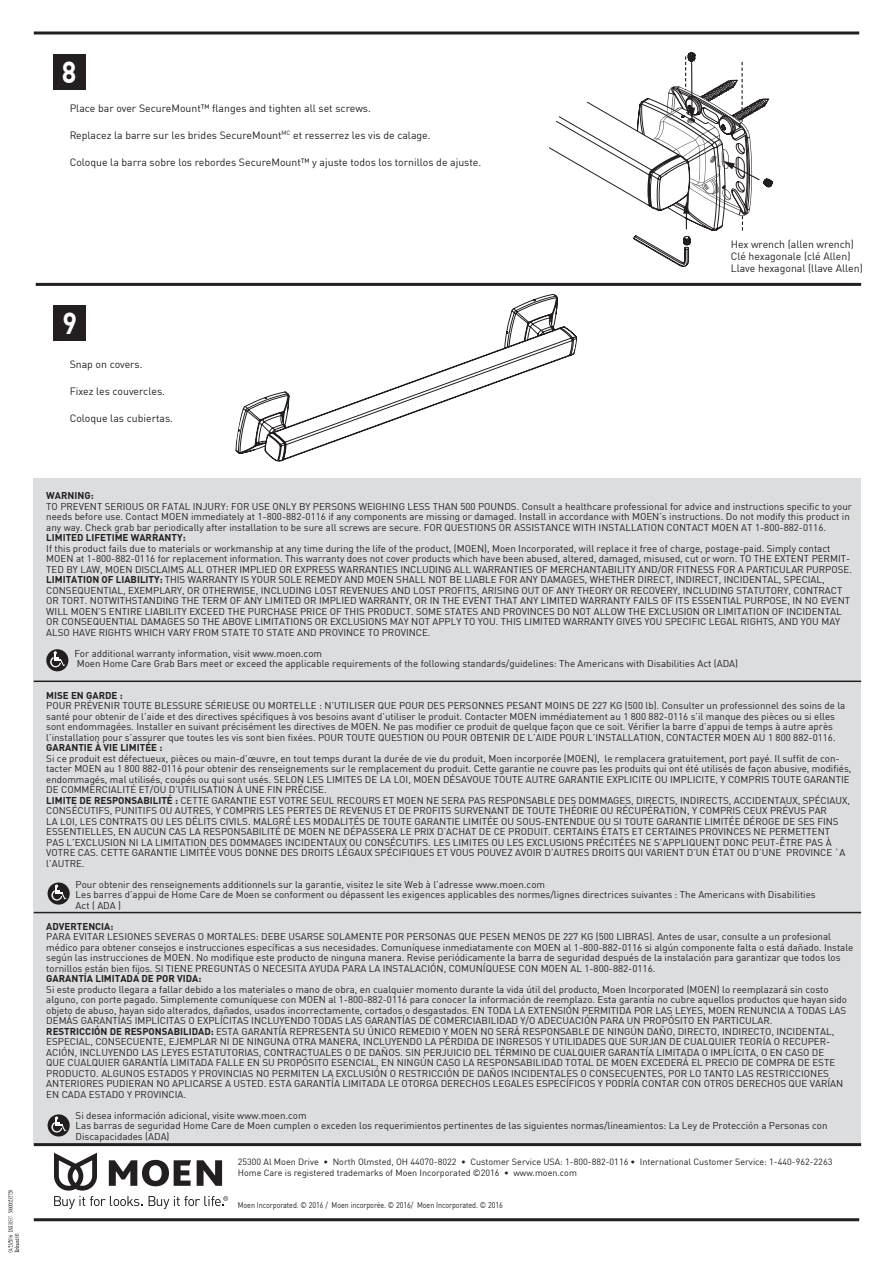
<style>
.page{position:relative;width:893px;height:1263px;background:#fff}
.page>*{position:absolute;margin:0;border:0;box-sizing:border-box;transform-origin:0 0}
.t1{font:700 29.85px "DIN Offc";color:#fff;scale:.9 1}
.t2{font:10.5px/12px "DIN Offc";color:#231f20}
.t3{font:9.75px/10.5px "DIN Offc";color:#231f20}
.t4{font:700 9.75px "DIN Offc";color:#231f20}
.t5{font:9px/10.5px "DIN Offc";color:#231f20}
.t6{font:8.25px "DIN Offc";letter-spacing:-.01em;color:#231f20;scale:.87 1}
.s1{font-weight:700}
</style>
<div class="page">
<div style="left:33px;top:478px;width:827px;height:665px;background:#dcdddf"></div>
<hr style="left:34px;top:1143px;width:827px;height:3px;background:#231f20">
<svg style="left:48px;top:1114px;width:22px;height:22px"></svg>
<svg style="left:51px;top:1116px;width:16px;height:16px"></svg>
<svg style="left:48px;top:882px;width:22px;height:23px"></svg>
<svg style="left:51px;top:884px;width:16px;height:16px"></svg>
<svg style="left:46px;top:649px;width:22px;height:22px"></svg>
<svg style="left:50px;top:651px;width:15px;height:16px"></svg>
<hr style="left:34px;top:680px;width:827px;height:2px;background:#231f20">
<hr style="left:34px;top:912px;width:827px;height:1px;background:#231f20">
<hr style="left:34px;top:32px;width:825px;height:3px;background:#231f20">
<hr style="left:34px;top:1218px;width:825px;height:3px;background:#231f20">
<div style="left:54px;top:55px;width:32px;height:35px;background:#231f20"></div>
<div style="left:54px;top:305px;width:32px;height:36px;background:#231f20"></div>
<hr style="left:36px;top:283px;width:825px;height:3px;background:#231f20">
<svg style="left:54px;top:1153px;width:43px;height:37px"></svg>
<svg style="left:109px;top:1160px;width:82px;height:26px"></svg>
<svg style="left:197px;top:1160px;width:25px;height:26px"></svg>
<svg style="left:54px;top:1196px;width:88px;height:13px"></svg>
<svg style="left:149px;top:1196px;width:79px;height:13px"></svg>
<svg style="left:236px;top:294px;width:341px;height:168px"></svg>
<svg style="left:549px;top:53px;width:223px;height:214px"></svg>
<svg style="left:8px;top:1190px;width:11px;height:62px"></svg>
<h1 class="t1" style="left:62px;top:53px;width:18px">8</h1>
<p class="t2" style="left:70px;top:102px;width:303px">Place bar over SecureMount™ flanges and tighten all set screws.</p>
<p class="t2" style="left:70px;top:129px;width:362px">Replacez la barre sur les brides SecureMount<sup>MC</sup> et resserrez les vis de calage.</p>
<p class="t2" style="left:70px;top:156px;width:413px">Coloque la barra sobre los rebordes SecureMount™ y ajuste todos los tornillos de ajuste.</p>
<h1 class="t1" style="left:62px;top:304px;width:18px">9</h1>
<p class="t2" style="left:70px;top:358px;width:74px">Snap on covers.</p>
<p class="t2" style="left:70px;top:385px;width:97px">Fixez les couvercles.</p>
<p class="t2" style="left:70px;top:412px;width:105px">Coloque las cubiertas.</p>
<p class="t2" style="left:731px;top:238px;width:134px">Hex wrench (allen wrench)<br>Clé hexagonale (clé Allen)<br>Llave hexagonal (llave Allen)</p>
<p class="t4" style="left:46px;top:489px;width:49px">WARNING:</p>
<p class="t3" style="left:46px;top:501px;width:807px">TO PREVENT SERIOUS OR FATAL INJURY: FOR USE ONLY BY PERSONS WEIGHING LESS THAN 500 POUNDS. Consult a healthcare professional for advice and instructions specific to your needs before use. Contact MOEN immediately at 1-800-882-0116 if any components are missing or damaged. Install in accordance with MOEN’s instructions. Do not modify this product in any way. Check grab bar periodically after installation to be sure all screws are secure. FOR QUESTIONS OR ASSISTANCE WITH INSTALLATION CONTACT MOEN AT 1-800-882-0116.</p>
<p class="t4" style="left:46px;top:531px;width:141px">LIMITED LIFETIME WARRANTY:</p>
<p class="t3" style="left:46px;top:543px;width:807px">If this product fails due to materials or workmanship at any time during the life of the product, (MOEN), Moen Incorporated, will replace it free of charge, postage-paid. Simply contact MOEN at 1-800-882-0116 for replacement information. This warranty does not cover products which have been abused, altered, damaged, misused, cut or worn. TO THE EXTENT PERMIT-TED BY LAW, MOEN DISCLAIMS ALL OTHER IMPLIED OR EXPRESS WARRANTIES INCLUDING ALL WARRANTIES OF MERCHANTABILITY AND/OR FITNESS FOR A PARTICULAR PURPOSE.<br><span class="s1">LIMITATION OF LIABILITY:</span> THIS WARRANTY IS YOUR SOLE REMEDY AND MOEN SHALL NOT BE LIABLE FOR ANY DAMAGES, WHETHER DIRECT, INDIRECT, INCIDENTAL, SPECIAL, CONSEQUENTIAL, EXEMPLARY, OR OTHERWISE, INCLUDING LOST REVENUES AND LOST PROFITS, ARISING OUT OF ANY THEORY OR RECOVERY, INCLUDING STATUTORY, CONTRACT OR TORT. NOTWITHSTANDING THE TERM OF ANY LIMITED OR IMPLIED WARRANTY, OR IN THE EVENT THAT ANY LIMITED WARRANTY FAILS OF ITS ESSENTIAL PURPOSE, IN NO EVENT WILL MOEN’S ENTIRE LIABILITY EXCEED THE PURCHASE PRICE OF THIS PRODUCT. SOME STATES AND PROVINCES DO NOT ALLOW THE EXCLUSION OR LIMITATION OF INCIDENTAL OR CONSEQUENTIAL DAMAGES SO THE ABOVE LIMITATIONS OR EXCLUSIONS MAY NOT APPLY TO YOU. THIS LIMITED WARRANTY GIVES YOU SPECIFIC LEGAL RIGHTS, AND YOU MAY ALSO HAVE RIGHTS WHICH VARY FROM STATE TO STATE AND PROVINCE TO PROVINCE.</p>
<p class="t3" style="left:74px;top:648px;width:665px">For additional warranty information, visit www.moen.com<br>Moen Home Care Grab Bars meet or exceed the applicable requirements of the following standards/guidelines: The Americans with Disabilities Act (ADA)</p>
<p class="t4" style="left:46px;top:689px;width:78px">MISE EN GARDE :</p>
<p class="t3" style="left:46px;top:700px;width:801px">POUR PRÉVENIR TOUTE BLESSURE SÉRIEUSE OU MORTELLE : N’UTILISER QUE POUR DES PERSONNES PESANT MOINS DE 227 KG (500 lb). Consulter un professionnel des soins de la santé pour obtenir de l’aide et des directives spécifiques à vos besoins avant d’utiliser le produit. Contacter MOEN immédiatement au 1 800 882-0116 s’il manque des pièces ou si elles sont endommagées. Installer en suivant précisément les directives de MOEN. Ne pas modifier ce produit de quelque façon que ce soit. Vérifier la barre d’appui de temps à autre après l’installation pour s’assurer que toutes les vis sont bien fixées. POUR TOUTE QUESTION OU POUR OBTENIR DE L’AIDE POUR L’INSTALLATION, CONTACTER MOEN AU 1 800 882-0116.</p>
<p class="t4" style="left:46px;top:741px;width:118px">GARANTIE À VIE LIMITÉE :</p>
<p class="t3" style="left:46px;top:753px;width:807px">Si ce produit est défectueux, pièces ou main-d’œuvre, en tout temps durant la durée de vie du produit, Moen incorporée (MOEN), le remplacera gratuitement, port payé. Il suffit de con&shy;tacter MOEN au 1 800 882-0116 pour obtenir des renseignements sur le remplacement du produit. Cette garantie ne couvre pas les produits qui ont été utilisés de façon abusive, modifiés, endommagés, mal utilisés, coupés ou qui sont usés. SELON LES LIMITES DE LA LOI, MOEN DÉSAVOUE TOUTE AUTRE GARANTIE EXPLICITE OU IMPLICITE, Y COMPRIS TOUTE GARANTIE DE COMMERCIALITÉ ET/OU D’UTILISATION À UNE FIN PRÉCISE.<br><span class="s1">LIMITE DE RESPONSABILITÉ :</span> CETTE GARANTIE EST VOTRE SEUL RECOURS ET MOEN NE SERA PAS RESPONSABLE DES DOMMAGES, DIRECTS, INDIRECTS, ACCIDENTAUX, SPÉCIAUX, CONSÉCUTIFS, PUNITIFS OU AUTRES, Y COMPRIS LES PERTES DE REVENUS ET DE PROFITS SURVENANT DE TOUTE THÉORIE OU RÉCUPÉRATION, Y COMPRIS CEUX PRÉVUS PAR<br>LA LOI, LES CONTRATS OU LES DÉLITS CIVILS. MALGRÉ LES MODALITÉS DE TOUTE GARANTIE LIMITÉE OU SOUS-ENTENDUE OU SI TOUTE GARANTIE LIMITÉE DÉROGE DE SES FINS ESSENTIELLES, EN AUCUN CAS LA RESPONSABILITÉ DE MOEN NE DÉPASSERA LE PRIX D’ACHAT DE CE PRODUIT. CERTAINS ÉTATS ET CERTAINES PROVINCES NE PERMETTENT<br>PAS L’EXCLUSION NI LA LIMITATION DES DOMMAGES INCIDENTAUX OU CONSÉCUTIFS. LES LIMITES OU LES EXCLUSIONS PRÉCITÉES NE S’APPLIQUENT DONC PEUT-ÊTRE PAS À VOTRE CAS. CETTE GARANTIE LIMITÉE VOUS DONNE DES DROITS LÉGAUX SPÉCIFIQUES ET VOUS POUVEZ AVOIR D’AUTRES DROITS QUI VARIENT D’UN ÉTAT OU D’UNE PROVINCE `A l’AUTRE.</p>
<p class="t3" style="left:76px;top:879px;width:742px">Pour obtenir des renseignements additionnels sur la garantie, visitez le site Web à l’adresse www.moen.com<br>Les barres d’appui de Home Care de Moen se conforment ou dépassent les exigences applicables des normes/lignes directrices suivantes : The Americans with Disabilities<br>Act ( ADA )</p>
<p class="t4" style="left:46px;top:920px;width:69px">ADVERTENCIA:</p>
<p class="t3" style="left:46px;top:931px;width:809px">PARA EVITAR LESIONES SEVERAS O MORTALES: DEBE USARSE SOLAMENTE POR PERSONAS QUE PESEN MENOS DE 227 KG (500 LIBRAS). Antes de usar, consulte a un profesional médico para obtener consejos e instrucciones específicas a sus necesidades. Comuníquese inmediatamente con MOEN al 1-800-882-0116 si algún componente falta o está dañado. Instale según las instrucciones de MOEN. No modifique este producto de ninguna manera. Revise periódicamente la barra de seguridad después de la instalación para garantizar que todos los tornillos están bien fijos. SI TIENE PREGUNTAS O NECESITA AYUDA PARA LA INSTALACIÓN, COMUNÍQUESE CON MOEN AL 1-800-882-0116.</p>
<p class="t4" style="left:46px;top:972px;width:157px">GARANTÍA LIMITADA DE POR VIDA:</p>
<p class="t3" style="left:46px;top:984px;width:802px">Si este producto llegara a fallar debido a los materiales o mano de obra, en cualquier momento durante la vida útil del producto, Moen Incorporated (MOEN) lo reemplazará sin costo alguno, con porte pagado. Simplemente comuníquese con MOEN al 1-800-882-0116 para conocer la información de reemplazo. Esta garantía no cubre aquellos productos que hayan sido objeto de abuso, hayan sido alterados, dañados, usados incorrectamente, cortados o desgastados. EN TODA LA EXTENSIÓN PERMITIDA POR LAS LEYES, MOEN RENUNCIA A TODAS LAS DEMÁS GARANTÍAS IMPLÍCITAS O EXPLÍCITAS INCLUYENDO TODAS LAS GARANTÍAS DE COMERCIABILIDAD Y/O ADECUACIÓN PARA UN PROPÓSITO EN PARTICULAR.<br><span class="s1">RESTRICCIÓN DE RESPONSABILIDAD:</span> ESTA GARANTÍA REPRESENTA SU ÚNICO REMEDIO Y MOEN NO SERÁ RESPONSABLE DE NINGÚN DAÑO, DIRECTO, INDIRECTO, INCIDENTAL, ESPECIAL, CONSECUENTE, EJEMPLAR NI DE NINGUNA OTRA MANERA, INCLUYENDO LA PÉRDIDA DE INGRESOS Y UTILIDADES QUE SURJAN DE CUALQUIER TEORÍA O RECUPER-ACIÓN, INCLUYENDO LAS LEYES ESTATUTORIAS, CONTRACTUALES O DE DAÑOS. SIN PERJUICIO DEL TÉRMINO DE CUALQUIER GARANTÍA LIMITADA O IMPLÍCITA, O EN CASO DE<br>QUE CUALQUIER GARANTÍA LIMITADA FALLE EN SU PROPÓSITO ESENCIAL, EN NINGÚN CASO LA RESPONSABILIDAD TOTAL DE MOEN EXCEDERÁ EL PRECIO DE COMPRA DE ESTE PRODUCTO. ALGUNOS ESTADOS Y PROVINCIAS NO PERMITEN LA EXCLUSIÓN O RESTRICCIÓN DE DAÑOS INCIDENTALES O CONSECUENTES, POR LO TANTO LAS RESTRICCIONES ANTERIORES PUDIERAN NO APLICARSE A USTED. ESTA GARANTÍA LIMITADA LE OTORGA DERECHOS LEGALES ESPECÍFICOS Y PODRÍA CONTAR CON OTROS DERECHOS QUE VARÍAN EN CADA ESTADO Y PROVINCIA.</p>
<p class="t3" style="left:76px;top:1110px;width:753px">Si desea información adicional, visite www.moen.com<br>Las barras de seguridad Home Care de Moen cumplen o exceden los requerimientos pertinentes de las siguientes normas/lineamientos: La Ley de Protección a Personas con<br>Discapacidades (ADA)</p>
<p class="t5" style="left:238px;top:1156px;width:596px">25300 Al Moen Drive • North Olmsted, OH 44070-8022 • Customer Service USA: 1-800-882-0116 • International Customer Service: 1-440-962-2263<br>Home Care is registered trademarks of Moen Incorporated ©2016 • www.moen.com</p>
<p class="t6" style="left:238px;top:1200px;width:306px">Moen Incorporated. © 2016 / Moen incorporée. © 2016/ Moen Incorporated. © 2016</p>
</div>
